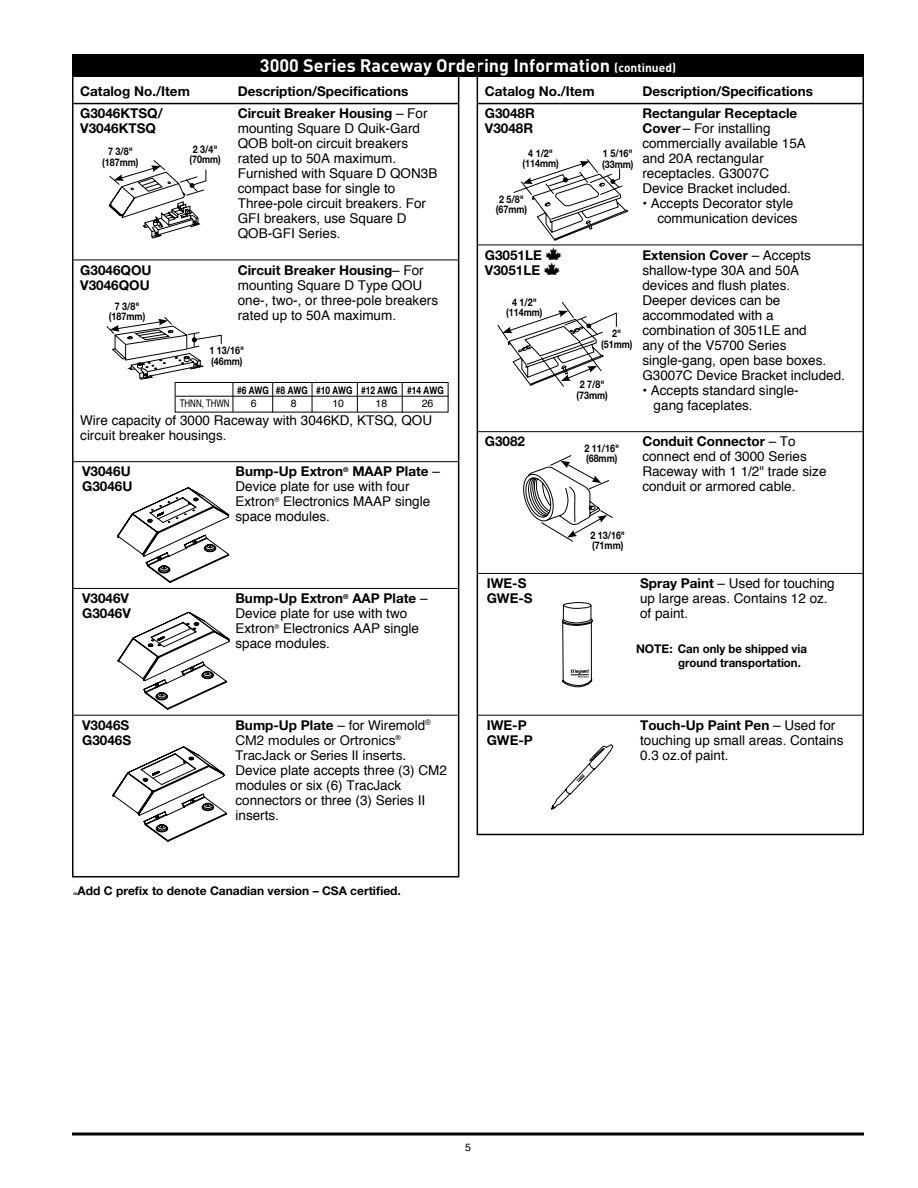
<style>
.page{position:relative;width:918px;height:1188px;background:#fff}
.page>*{position:absolute;margin:0;border:0;box-sizing:border-box;transform-origin:0 0}
.t1{font:700 18px "DIN Pro";color:#fff}
.t2{font:13.5px/15px "Helvetica";color:#000}
.t3{font:700 13.5px "Helvetica Neue";color:#000}
.t4{font:13.5px/15px "Helvetica Neue";color:#000}
.t5{font:700 12px/13.5px "Helvetica Neue";color:#000}
.t6{font:700 10.5px/10.5px "Helvetica Neue";color:#000;text-align:center;scale:.85 1}
.t7{font:700 10.5px "Helvetica Neue";color:#000;scale:.8 1}
.t8{font:10.5px "Helvetica";color:#000}
.t9{font:10.5px "Helvetica";color:#000;scale:.75 1}
.t10{font:6px "Wiremold";color:#000}
.t11{font:700 4.5px "Helvetica Neue";color:#000}
.s1{font-size:12px}
.s2{font-family:"Helvetica";font-weight:400}
.s3{font-family:"Helvetica Neue";font-weight:700}
</style>
<div class="page">
<hr style="left:74px;top:103px;width:384px;height:1px;background:#000">
<hr style="left:74px;top:260px;width:384px;height:1px;background:#000">
<hr style="left:74px;top:461px;width:384px;height:1px;background:#000">
<hr style="left:74px;top:588px;width:384px;height:1px;background:#000">
<hr style="left:74px;top:715px;width:384px;height:1px;background:#000">
<svg style="left:72px;top:1132px;width:792px;height:4px;background:#3f3f3f"></svg>
<div style="left:72px;top:54px;width:792px;height:23px;background:#000"></div>
<hr style="left:478px;top:103px;width:384px;height:1px;background:#000">
<hr style="left:478px;top:245px;width:384px;height:1px;background:#000">
<hr style="left:478px;top:431px;width:384px;height:1px;background:#000">
<hr style="left:478px;top:573px;width:384px;height:1px;background:#000">
<hr style="left:478px;top:715px;width:384px;height:1px;background:#000">
<div style="left:477px;top:54px;width:387px;height:781px;border:2px solid #000"></div>
<svg style="left:106px;top:317px;width:116px;height:63px"></svg>
<svg style="left:523px;top:455px;width:90px;height:87px"></svg>
<div style="left:175px;top:382px;width:273px;height:30px;border:1px solid #000"></div>
<hr style="left:175px;top:396px;width:273px;height:1px;background:#000">
<hr style="left:233px;top:382px;width:1px;height:30px;background:#000">
<svg style="left:272px;top:383px;width:1px;height:29px"></svg>
<svg style="left:312px;top:383px;width:1px;height:29px"></svg>
<hr style="left:357px;top:382px;width:1px;height:30px;background:#000">
<svg style="left:402px;top:383px;width:1px;height:29px"></svg>
<svg style="left:513px;top:159px;width:115px;height:82px"></svg>
<svg style="left:497px;top:302px;width:120px;height:85px"></svg>
<svg style="left:109px;top:160px;width:98px;height:78px"></svg>
<svg style="left:117px;top:487px;width:112px;height:96px"></svg>
<svg style="left:118px;top:612px;width:112px;height:98px"></svg>
<svg style="left:113px;top:747px;width:113px;height:95px"></svg>
<svg style="left:562px;top:602px;width:31px;height:85px"></svg>
<svg style="left:551px;top:744px;width:62px;height:66px"></svg>
<h1 class="t1" style="left:260px;top:53px;width:418px">3000 Series Raceway Ordering Information <span class="s1">(continued)</span></h1>
<p class="t3" style="left:80px;top:83px;width:111px">Catalog No./Item</p>
<p class="t3" style="left:238px;top:83px;width:172px">Description/Specifications</p>
<p class="t3" style="left:80px;top:105px;width:84px">G3046KTSQ/</p>
<p class="t3" style="left:238px;top:105px;width:191px">Circuit Breaker Housing <span class="s2">– For</span></p>
<p class="t3" style="left:80px;top:120px;width:77px">V3046KTSQ</p>
<p class="t2" style="left:238px;top:121px;width:201px">mounting Square D Quik-Gard<br>QOB bolt-on circuit breakers rated up to 50A maximum.<br>Furnished with Square D QON3B compact base for single to<br>Three-pole circuit breakers. For<br>GFI breakers, use Square D<br>QOB-GFI Series.</p>
<p class="t3" style="left:80px;top:261px;width:73px">G3046QOU</p>
<p class="t3" style="left:238px;top:261px;width:187px">Circuit Breaker Housing<span class="s2">– For</span></p>
<p class="t3" style="left:80px;top:276px;width:71px">V3046QOU</p>
<p class="t2" style="left:238px;top:278px;width:202px">mounting Square D Type QOU one-, two-, or three-pole breakers rated up to 50A maximum.</p>
<p class="t6" style="left:102px;top:146px;width:44px">7 3/8" (187mm)</p>
<p class="t6" style="left:189px;top:144px;width:38px">2 3/4" (70mm)</p>
<p class="t6" style="left:109px;top:301px;width:44px">7 3/8" (187mm)</p>
<p class="t6" style="left:209px;top:345px;width:42px;text-align:left">1 13/16" (46mm)</p>
<p class="t7" style="left:237px;top:383px;width:260px">#6 AWG #8 AWG #10 AWG #12 AWG #14 AWG</p>
<p class="t9" style="left:180px;top:395px;width:68px">THNN, THWN</p>
<p class="t8" style="left:251px;top:395px;width:7px">6</p>
<p class="t8" style="left:291px;top:395px;width:7px">8</p>
<p class="t8" style="left:332px;top:395px;width:13px">10</p>
<p class="t8" style="left:376px;top:395px;width:13px">18</p>
<p class="t8" style="left:422px;top:395px;width:13px">26</p>
<p class="t2" style="left:80px;top:413px;width:353px">Wire capacity of 3000 Raceway with 3046KD, KTSQ, QOU circuit breaker housings.</p>
<p class="t3" style="left:82px;top:463px;width:50px">V3046U</p>
<p class="t3" style="left:236px;top:463px;width:206px">Bump-Up Extron<sup>®</sup> MAAP Plate <span class="s2">–</span></p>
<p class="t3" style="left:82px;top:478px;width:52px">G3046U</p>
<p class="t2" style="left:235px;top:479px;width:196px">Device plate for use with four<br>Extron<sup>®</sup> Electronics MAAP single space modules.</p>
<p class="t3" style="left:82px;top:590px;width:49px">V3046V</p>
<p class="t3" style="left:235px;top:590px;width:194px">Bump-Up Extron<sup>®</sup> AAP Plate <span class="s2">–</span></p>
<p class="t3" style="left:82px;top:605px;width:50px">G3046V</p>
<p class="t2" style="left:235px;top:606px;width:185px">Device plate for use with two<br>Extron<sup>®</sup> Electronics AAP single space modules.</p>
<p class="t3" style="left:82px;top:717px;width:49px">V3046S</p>
<p class="t3" style="left:235px;top:717px;width:197px">Bump-Up Plate <span class="s2">– for Wiremold</span><sup>®</sup></p>
<p class="t3" style="left:82px;top:732px;width:51px">G3046S</p>
<p class="t4" style="left:235px;top:732px;width:172px">CM2 modules or Ortronics<sup>®<br></sup>TracJack or Series II inserts.</p>
<p class="t2" style="left:235px;top:763px;width:213px">Device plate accepts three (3) CM2 modules or six (6) TracJack connectors or three (3) Series II inserts.</p>
<p class="t11" style="left:74px;top:890px;width:6px">m</p>
<p class="t5" style="left:78px;top:883px;width:325px">Add C prefix to denote Canadian version – CSA certified.</p>
<p class="t3" style="left:485px;top:83px;width:111px">Catalog No./Item</p>
<p class="t3" style="left:642px;top:83px;width:172px">Description/Specifications</p>
<p class="t3" style="left:485px;top:105px;width:52px">G3048R</p>
<p class="t3" style="left:642px;top:105px;width:156px">Rectangular Receptacle</p>
<p class="t3" style="left:485px;top:120px;width:50px">V3048R</p>
<p class="t2" style="left:642px;top:121px;width:165px"><span class="s3">Cover</span> – For installing commercially available 15A and 20A rectangular receptacles. G3007C<br>Device Bracket included.</p>
<p class="t2" style="left:657px;top:196px;width:142px;text-indent:-15px">• Accepts Decorator style communication devices</p>
<p class="t3" style="left:485px;top:246px;width:59px">G3051LE</p>
<p class="t10" style="left:546px;top:254px;width:18px">m</p>
<p class="t3" style="left:642px;top:246px;width:170px">Extension Cover <span class="s2">– Accepts</span></p>
<p class="t3" style="left:485px;top:261px;width:57px">V3051LE</p>
<p class="t10" style="left:544px;top:269px;width:18px">m</p>
<p class="t2" style="left:642px;top:263px;width:204px">shallow-type 30A and 50A devices and flush plates.<br>Deeper devices can be accommodated with a combination of 3051LE and<br>any of the V5700 Series single-gang, open base boxes.<br>G3007C Device Bracket included.</p>
<p class="t2" style="left:654px;top:383px;width:147px;text-indent:-11px">• Accepts standard single&shy;gang faceplates.</p>
<p class="t3" style="left:485px;top:433px;width:42px">G3082</p>
<p class="t3" style="left:642px;top:433px;width:155px">Conduit Connector <span class="s2">– To</span></p>
<p class="t2" style="left:642px;top:449px;width:186px">connect end of 3000 Series<br>Raceway with 1 1/2" trade size conduit or armored cable.</p>
<p class="t6" style="left:523px;top:147px;width:44px">4 1/2" (114mm)</p>
<p class="t6" style="left:496px;top:194px;width:38px">2 5/8" (67mm)</p>
<p class="t6" style="left:602px;top:148px;width:38px;text-align:left">1 5/16" (33mm)</p>
<p class="t6" style="left:506px;top:297px;width:44px">4 1/2" (114mm)</p>
<p class="t6" style="left:601px;top:328px;width:38px">2" (51mm)</p>
<p class="t6" style="left:577px;top:379px;width:38px">2 7/8" (73mm)</p>
<p class="t6" style="left:584px;top:443px;width:42px;text-align:left">2 11/16" (68mm)</p>
<p class="t6" style="left:590px;top:529px;width:42px;text-align:left">2 13/16" (71mm)</p>
<p class="t3" style="left:487px;top:575px;width:41px">IWE-S</p>
<p class="t2" style="left:640px;top:576px;width:196px"><span class="s3">Spray Paint</span> – Used for touching</p>
<p class="t3" style="left:487px;top:590px;width:47px">GWE-S</p>
<p class="t2" style="left:640px;top:591px;width:189px">up large areas. Contains 12 oz. of paint.</p>
<p class="t5" style="left:678px;top:642px;width:130px;text-indent:-42px">NOTE: Can only be shipped via ground transportation.</p>
<p class="t3" style="left:487px;top:717px;width:41px">IWE-P</p>
<p class="t3" style="left:640px;top:717px;width:197px">Touch-Up Paint Pen <span class="s2">– Used for</span></p>
<p class="t3" style="left:487px;top:732px;width:48px">GWE-P</p>
<p class="t2" style="left:640px;top:733px;width:205px">touching up small areas. Contains<br>0.3 oz.of paint.</p>
<p class="t8" style="left:465px;top:1139px;width:7px">5</p>
</div>
